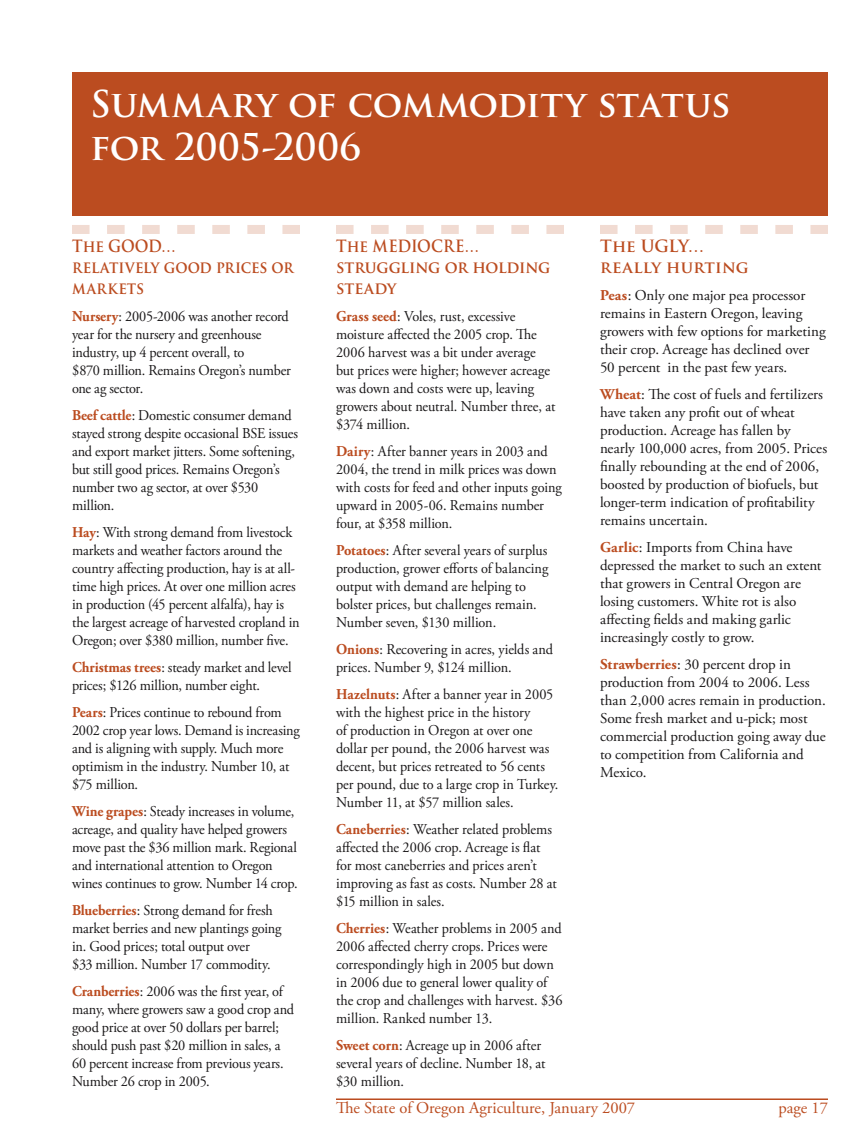
<style>
.page{position:relative;width:864px;height:1134px;background:#fff}
.page>*{position:absolute;margin:0;border:0;box-sizing:border-box;transform-origin:0 0}
.Section_heading_01{font:700 36px/43.2px "Trajan Pro";letter-spacing:-.005em;color:#fff}
.t1{font:700 16.5px/21px "Trajan Pro";letter-spacing:-.005em;color:#bb4c20;scale:.9 1}
.t2{font:16.5px "Adobe Garamond Pro";color:#bb4c20}
.t3{font:700 16.5px/21px "Trajan Pro";letter-spacing:-.005em;color:#bb4c20}
.Body_small_and_close{font:15px/18px "Adobe Garamond Pro";letter-spacing:-.01em;color:#191718;scale:.95 1}
.Body_small_and_close-2{font:15px/18px "Adobe Garamond Pro";letter-spacing:-.01em;color:#191718}
.s1{font-weight:700;color:#bb4c20}
</style>
<div class="page">
<hr style="left:336px;top:1098px;width:492px;height:2px;background:#bb4c20">
<div style="left:72px;top:72px;width:756px;height:143px;background:#bb4c20"></div>
<svg style="left:72px;top:225px;width:228px;height:9px"></svg>
<svg style="left:336px;top:225px;width:228px;height:9px"></svg>
<svg style="left:600px;top:225px;width:228px;height:9px"></svg>
<p class="Section_heading_01" style="left:90px;top:83px;width:642px">Summary of commodity status for 2005-2006</p>
<h1 class="t1" style="left:72px;top:236px;width:248px">The GOOD…<br>relatively good prices or markets</h1>
<p class="Body_small_and_close" style="left:72px;top:308px;width:232px"><span class="s1">Nursery</span>: 2005-2006 was another record year for the nursery and greenhouse industry, up 4 percent overall, to<br>$870 million. Remains Oregon’s number one ag sector.</p>
<p class="Body_small_and_close" style="left:72px;top:407px;width:239px"><span class="s1">Beef cattle</span>: Domestic consumer demand stayed strong despite occasional BSE issues and export market jitters. Some softening, but still good prices. Remains Oregon’s number two ag sector, at over $530 million.</p>
<p class="Body_small_and_close" style="left:72px;top:524px;width:241px"><span class="s1">Hay</span>: With strong demand from livestock markets and weather factors around the country affecting production, hay is at all&shy;time high prices. At over one million acres in production (45 percent alfalfa), hay is the largest acreage of harvested cropland in Oregon; over $380 million, number five.</p>
<p class="Body_small_and_close" style="left:72px;top:659px;width:233px"><span class="s1">Christmas trees</span>: steady market and level prices; $126 million, number eight.</p>
<p class="Body_small_and_close" style="left:72px;top:704px;width:241px"><span class="s1">Pears</span>: Prices continue to rebound from 2002 crop year lows. Demand is increasing and is aligning with supply. Much more optimism in the industry. Number 10, at $75 million.</p>
<p class="Body_small_and_close" style="left:72px;top:803px;width:239px"><span class="s1">Wine grapes</span>: Steady increases in volume, acreage, and quality have helped growers move past the $36 million mark. Regional and international attention to Oregon wines continues to grow. Number 14 crop.</p>
<p class="Body_small_and_close" style="left:72px;top:902px;width:222px"><span class="s1">Blueberries</span>: Strong demand for fresh market berries and new plantings going in. Good prices; total output over<br>$33 million. Number 17 commodity.</p>
<p class="Body_small_and_close" style="left:72px;top:983px;width:235px"><span class="s1">Cranberries</span>: 2006 was the first year, of many, where growers saw a good crop and good price at over 50 dollars per barrel; should push past $20 million in sales, a 60 percent increase from previous years.<br>Number 26 crop in 2005.</p>
<h1 class="t1" style="left:336px;top:236px;width:240px">The MEDIOCRE… struggling or holding steady</h1>
<p class="Body_small_and_close" style="left:336px;top:308px;width:232px"><span class="s1">Grass seed</span>: Voles, rust, excessive moisture affected the 2005 crop. The 2006 harvest was a bit under average but prices were higher; however acreage was down and costs were up, leaving growers about neutral. Number three, at $374 million.</p>
<p class="Body_small_and_close" style="left:336px;top:443px;width:239px"><span class="s1">Dairy</span>: After banner years in 2003 and 2004, the trend in milk prices was down with costs for feed and other inputs going upward in 2005-06. Remains number four, at $358 million.</p>
<p class="Body_small_and_close" style="left:336px;top:542px;width:225px"><span class="s1">Potatoes</span>: After several years of surplus production, grower efforts of balancing output with demand are helping to bolster prices, but challenges remain.<br>Number seven, $130 million.</p>
<p class="Body_small_and_close" style="left:336px;top:641px;width:230px"><span class="s1">Onions</span>: Recovering in acres, yields and prices. Number 9, $124 million.</p>
<p class="Body_small_and_close" style="left:336px;top:686px;width:236px"><span class="s1">Hazelnuts</span>: After a banner year in 2005 with the highest price in the history<br>of production in Oregon at over one dollar per pound, the 2006 harvest was decent, but prices retreated to 56 cents per pound, due to a large crop in Turkey.<br>Number 11, at $57 million sales.</p>
<p class="Body_small_and_close" style="left:336px;top:821px;width:234px"><span class="s1">Caneberries</span>: Weather related problems affected the 2006 crop. Acreage is flat for most caneberries and prices aren’t improving as fast as costs. Number 28 at $15 million in sales.</p>
<p class="Body_small_and_close" style="left:336px;top:920px;width:240px"><span class="s1">Cherries</span>: Weather problems in 2005 and 2006 affected cherry crops. Prices were correspondingly high in 2005 but down in 2006 due to general lower quality of the crop and challenges with harvest. $36 million. Ranked number 13.</p>
<p class="Body_small_and_close" style="left:336px;top:1037px;width:222px"><span class="s1">Sweet corn</span>: Acreage up in 2006 after several years of decline. Number 18, at $30 million.</p>
<h1 class="t3" style="left:600px;top:236px;width:150px">The UGLY… really hurting</h1>
<p class="Body_small_and_close-2" style="left:600px;top:287px;width:227px"><span class="s1">Peas</span>: Only one major pea processor remains in Eastern Oregon, leaving growers with few options for marketing their crop. Acreage has declined over 50 percent in the past few years.</p>
<p class="Body_small_and_close-2" style="left:600px;top:386px;width:229px"><span class="s1">Wheat</span>: The cost of fuels and fertilizers have taken any profit out of wheat production. Acreage has fallen by nearly 100,000 acres, from 2005. Prices finally rebounding at the end of 2006, boosted by production of biofuels, but longer-term indication of profitability remains uncertain.</p>
<p class="Body_small_and_close-2" style="left:600px;top:539px;width:223px"><span class="s1">Garlic</span>: Imports from China have depressed the market to such an extent that growers in Central Oregon are losing customers. White rot is also affecting fields and making garlic increasingly costly to grow.</p>
<p class="Body_small_and_close-2" style="left:600px;top:656px;width:227px"><span class="s1">Strawberries</span>: 30 percent drop in production from 2004 to 2006. Less than 2,000 acres remain in production.<br>Some fresh market and u-pick; most commercial production going away due to competition from California and<br>Mexico.</p>
<p class="t2" style="left:336px;top:1098px;width:301px">The State of Oregon Agriculture, January 2007</p>
<p class="t2" style="left:778px;top:1098px;width:51px">page 17</p>
</div>
